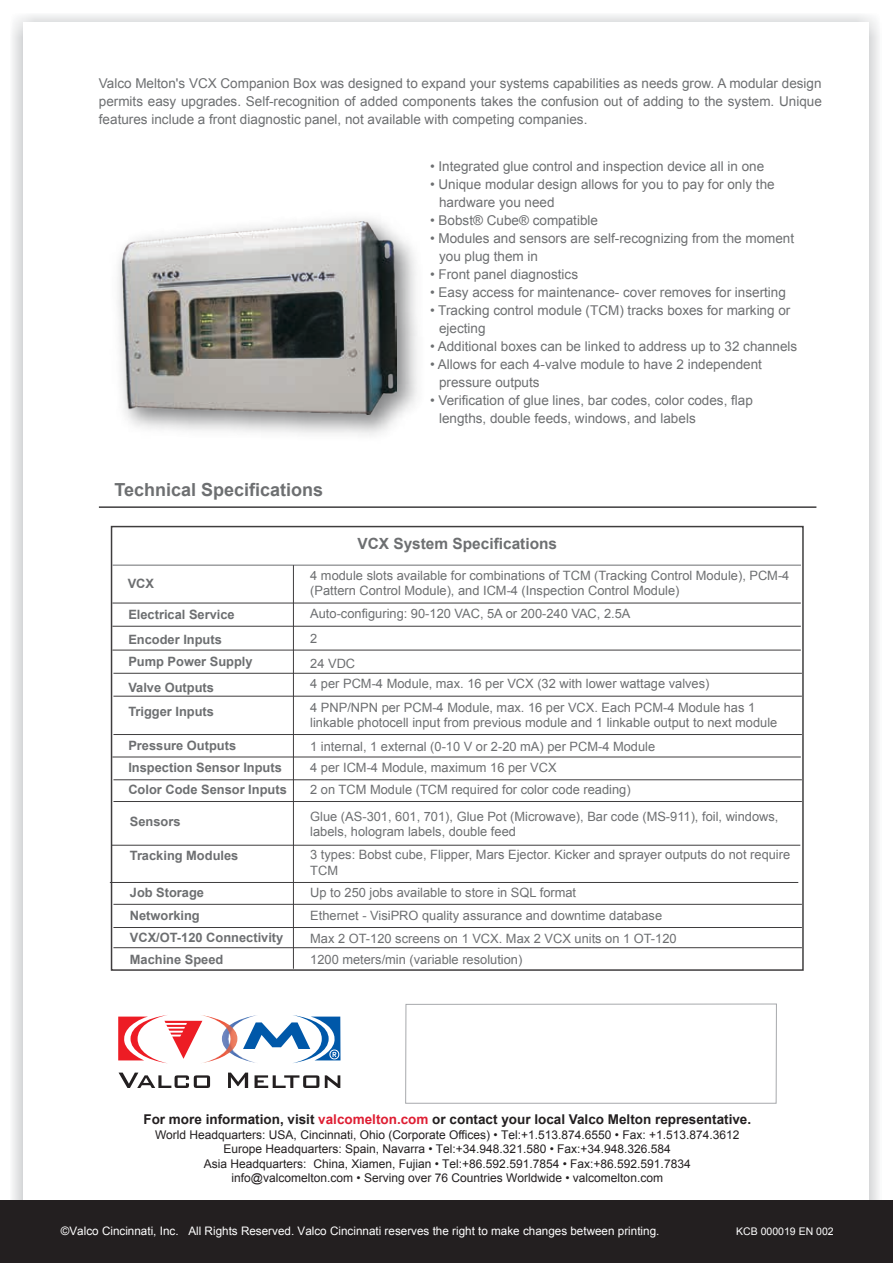
<style>
.page{position:relative;width:893px;height:1263px;background:#fff}
.page>*{position:absolute;margin:0;border:0;box-sizing:border-box;transform-origin:0 0}
.t1{font:700 18px "Arial";color:#6d6f71}
.t2{font:700 15.45px "Arial";color:#6d6f71}
.t3{font:13.5px/18px "Arial";color:#6d6f71}
.t4{font:700 13.5px "Arial";color:#231f20}
.t5{font:12.9px/15.5px "Arial";color:#6d6f71}
.t6{font:700 12.9px/24px "Arial";color:#6d6f71}
.t7{font:12px/14.4px "Arial";color:#231f20;text-align:center}
.t8{font:11.7px "Arial";color:#fff}
.t9{font:10.5px "Arial";color:#fff}
.s1{color:#de1e33}
</style>
<div class="page">
<div style="left:0;top:1200px;width:893px;height:63px;background:#231f20"></div>
<img style="left:237px;top:1018px;width:6px;height:42px">
<img style="left:202px;top:1015px;width:35px;height:48px">
<svg style="left:119px;top:1072px;width:221px;height:16px"></svg>
<svg style="left:118px;top:1015px;width:84px;height:48px"></svg>
<svg style="left:243px;top:1015px;width:97px;height:48px"></svg>
<div style="left:405px;top:1004px;width:372px;height:99px;border:1px solid #a7a9ac"></div>
<img style="left:117px;top:218px;width:300px;height:218px">
<img style="left:122px;top:221px;width:274px;height:194px">
<svg style="left:110px;top:525px;width:694px;height:446px"></svg>
<hr style="left:113px;top:565px;width:688px;height:1px;background:#6d6f71">
<hr style="left:112px;top:650px;width:689px;height:1px;background:#3f3d3e">
<hr style="left:112px;top:603px;width:689px;height:1px;background:#3f3d3e">
<hr style="left:112px;top:626px;width:689px;height:1px;background:#3f3d3e">
<hr style="left:113px;top:673px;width:689px;height:1px;background:#3f3d3e">
<hr style="left:113px;top:696px;width:689px;height:1px;background:#3f3d3e">
<hr style="left:113px;top:734px;width:689px;height:1px;background:#3f3d3e">
<hr style="left:112px;top:757px;width:689px;height:1px;background:#3f3d3e">
<hr style="left:293px;top:565px;width:1px;height:404px;background:#3f3d3e">
<hr style="left:113px;top:779px;width:689px;height:1px;background:#3f3d3e">
<hr style="left:113px;top:801px;width:689px;height:1px;background:#3f3d3e">
<hr style="left:112px;top:845px;width:688px;height:1px;background:#3f3d3e">
<hr style="left:110px;top:882px;width:688px;height:1px;background:#3f3d3e">
<hr style="left:113px;top:904px;width:689px;height:1px;background:#3f3d3e">
<hr style="left:113px;top:927px;width:689px;height:1px;background:#3f3d3e">
<hr style="left:113px;top:947px;width:689px;height:1px;background:#3f3d3e">
<hr style="left:99px;top:506px;width:717px;height:2px;background:#3f3d3e">
<p class="t3" style="left:99px;top:74px;width:724px;text-align:justify">Valco Melton's VCX Companion Box was designed to expand your systems capabilities as needs grow. A modular design permits easy upgrades. Self-recognition of added components takes the confusion out of adding to the system. Unique features include a front diagnostic panel, not available with competing companies.</p>
<p class="t3" style="left:430px;top:157px;width:336px">• Integrated glue control and inspection device all in one</p>
<p class="t3" style="left:439px;top:175px;width:337px;text-indent:-9px">• Unique modular design allows for you to pay for only the hardware you need</p>
<p class="t3" style="left:430px;top:211px;width:169px">• Bobst® Cube® compatible</p>
<p class="t3" style="left:439px;top:229px;width:357px;text-indent:-9px">• Modules and sensors are self-recognizing from the moment you plug them in</p>
<p class="t3" style="left:430px;top:265px;width:150px">• Front panel diagnostics</p>
<p class="t3" style="left:430px;top:283px;width:357px">• Easy access for maintenance- cover removes for inserting</p>
<p class="t3" style="left:439px;top:301px;width:353px;text-indent:-9px">• Tracking control module (TCM) tracks boxes for marking or ejecting</p>
<p class="t3" style="left:430px;top:337px;width:369px">• Additional boxes can be linked to address up to 32 channels</p>
<p class="t3" style="left:439px;top:355px;width:324px;text-indent:-9px">• Allows for each 4-valve module to have 2 independent pressure outputs</p>
<p class="t3" style="left:439px;top:391px;width:315px;text-indent:-9px">• Verification of glue lines, bar codes, color codes, flap lengths, double feeds, windows, and labels</p>
<h1 class="t1" style="left:115px;top:477px;width:210px">Technical Specifications</h1>
<p class="t2" style="left:357px;top:533px;width:201px">VCX System Specifications</p>
<p class="t6" style="left:128px;top:572px;width:28px">VCX</p>
<p class="t6" style="left:128px;top:603px;width:108px">Electrical Service</p>
<p class="t6" style="left:128px;top:650px;width:126px">Pump Power Supply</p>
<p class="t6" style="left:128px;top:628px;width:95px">Encoder Inputs</p>
<p class="t6" style="left:128px;top:675px;width:87px">Valve Outputs<br>Trigger Inputs</p>
<p class="t6" style="left:128px;top:735px;width:155px;line-height:21.8px">Pressure Outputs<br>Inspection Sensor Inputs</p>
<p class="t6" style="left:128px;top:778px;width:160px">Color Code Sensor Inputs</p>
<p class="t6" style="left:130px;top:810px;width:52px">Sensors</p>
<p class="t6" style="left:130px;top:844px;width:110px">Tracking Modules</p>
<p class="t6" style="left:130px;top:881px;width:76px;line-height:23.5px">Job Storage<br>Networking</p>
<p class="t6" style="left:130px;top:927px;width:155px;line-height:21.9px">VCX/OT-120 Connectivity<br>Machine Speed</p>
<p class="t5" style="left:310px;top:568px;width:481px">4 module slots available for combinations of TCM (Tracking Control Module), PCM-4 (Pattern Control Module), and ICM-4 (Inspection Control Module)</p>
<p class="t5" style="left:310px;top:631px;width:9px">2</p>
<p class="t5" style="left:310px;top:605px;width:322px">Auto-configuring: 90-120 VAC, 5A or 200-240 VAC, 2.5A</p>
<p class="t5" style="left:310px;top:653px;width:401px;line-height:20.9px">24 VDC<br>4 per PCM-4 Module, max. 16 per VCX (32 with lower wattage valves)</p>
<p class="t5" style="left:310px;top:700px;width:469px">4 PNP/NPN per PCM-4 Module, max. 16 per VCX. Each PCM-4 Module has 1 linkable photocell input from previous module and 1 linkable output to next module</p>
<p class="t5" style="left:310px;top:737px;width:346px;line-height:20.4px">1 internal, 1 external (0-10 V or 2-20 mA) per PCM-4 Module<br>4 per ICM-4 Module, maximum 16 per VCX</p>
<p class="t5" style="left:310px;top:777px;width:470px;line-height:26.2px">2 on TCM Module (TCM required for color code reading)<br>Glue (AS-301, 601, 701), Glue Pot (Microwave), Bar code (MS-911), foil, windows,</p>
<p class="t5" style="left:310px;top:820px;width:481px;line-height:23.1px">labels, hologram labels, double feed<br>3 types: Bobst cube, Flipper, Mars Ejector. Kicker and sprayer outputs do not require</p>
<p class="t5" style="left:310px;top:859px;width:267px;line-height:22.2px">TCM<br>Up to 250 jobs available to store in SQL format</p>
<p class="t5" style="left:310px;top:904px;width:368px;line-height:22.6px">Ethernet - VisiPRO quality assurance and downtime database<br>Max 2 OT-120 screens on 1 VCX. Max 2 VCX units on 1 OT-120</p>
<p class="t5" style="left:310px;top:952px;width:214px">1200 meters/min (variable resolution)</p>
<p class="t4" style="left:143px;top:1110px;width:609px">For more information, visit <span class="s1">valcomelton.com</span> or contact your local Valco Melton representative.</p>
<p class="t7" style="left:155px;top:1127px;width:586px">World Headquarters: USA, Cincinnati, Ohio (Corporate Offices) • Tel:+1.513.874.6550 • Fax: +1.513.874.3612<br>Europe Headquarters: Spain, Navarra • Tel:+34.948.321.580 • Fax:+34.948.326.584<br>Asia Headquarters: China, Xiamen, Fujian • Tel:+86.592.591.7854 • Fax:+86.592.591.7834 info@valcomelton.com • Serving over 76 Countries Worldwide • valcomelton.com</p>
<p class="t8" style="left:61px;top:1223px;width:600px">©Valco Cincinnati, Inc. All Rights Reserved. Valco Cincinnati reserves the right to make changes between printing.</p>
<p class="t9" style="left:736px;top:1224px;width:99px">KCB 000019 EN 002</p>
</div>
